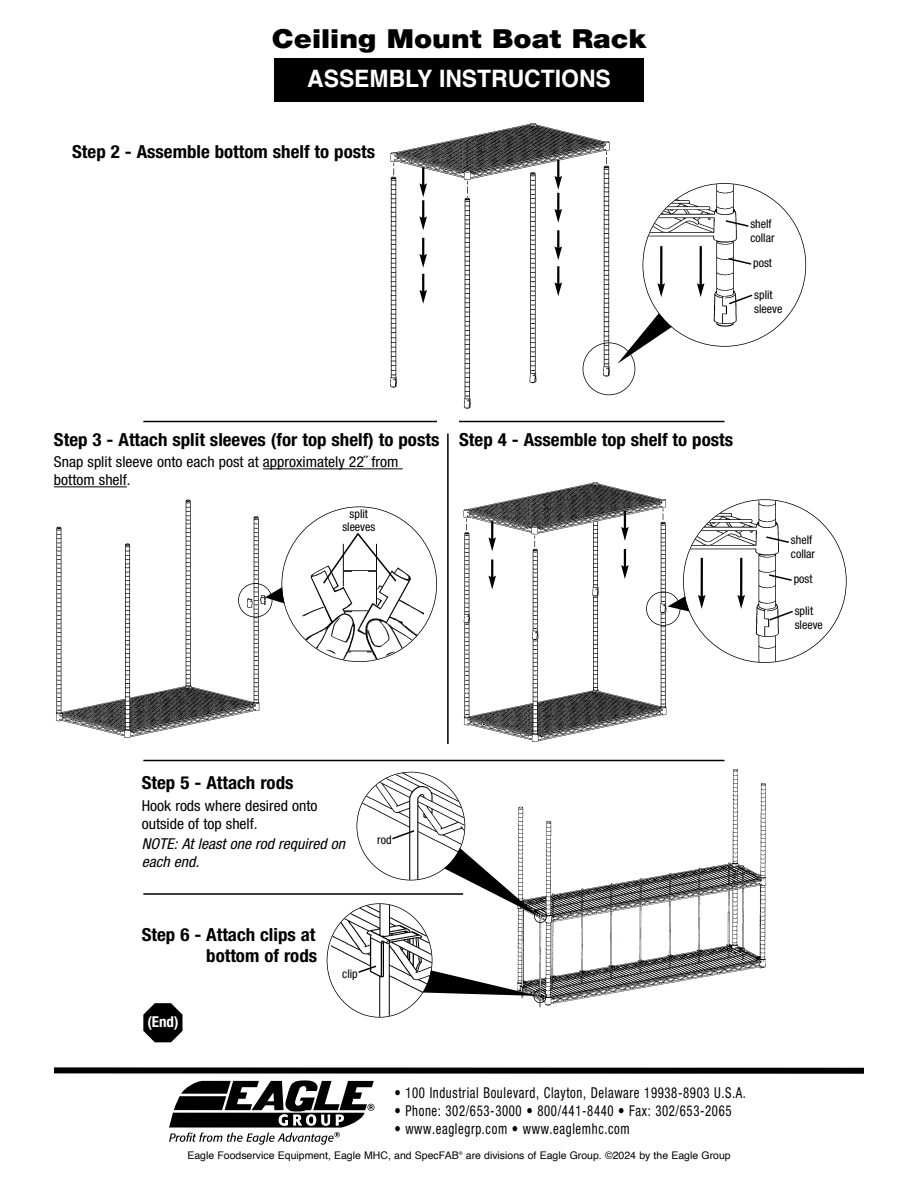
<style>
.page{position:relative;width:918px;height:1188px;background:#fff}
.page>*{position:absolute;margin:0;border:0;box-sizing:border-box;transform-origin:0 0}
.t1{font:900 26.25px "Helvetica Neue LT Pro";color:#000;scale:1.1 1}
.t2{font:700 24px "Helvetica";color:#fff;scale:.95 1}
.t3{font:700 condensed 18px/21.6px "Helvetica Neue LT Pro";color:#000;text-align:right;scale:1.05 1}
.t4{font:condensed 15px "Helvetica Neue LT Pro";letter-spacing:.05em;color:#000;scale:.85 1}
.t5{font:condensed 15px/18px "Helvetica Neue LT Pro";color:#000;scale:1.05 1}
.t6{font:italic condensed 15px/18px "Helvetica Neue LT Pro";color:#000;scale:1.05 1}
.t7{font:700 condensed 15px "Helvetica Neue LT Pro";color:#fff}
.t8{font:condensed 12px/14.4px "Helvetica Neue LT Pro";color:#000}
.t9{font:10.5px "Helvetica";color:#000}
</style>
<div class="page">
<img style="left:517px;top:769px;width:250px;height:239px">
<div style="left:534px;top:989px;width:13px;height:14px;border:2px solid #000;border-radius:50%"></div>
<div style="left:534px;top:909px;width:13px;height:14px;border:2px solid #000;border-radius:50%"></div>
<img style="left:390px;top:123px;width:229px;height:286px">
<img style="left:55px;top:499px;width:212px;height:239px">
<img style="left:463px;top:482px;width:211px;height:260px">
<div style="left:583px;top:342px;width:52px;height:53px;border:2px solid #000;border-radius:50%"></div>
<svg style="left:617px;top:306px;width:27px;height:58px"></svg>
<img style="left:643px;top:184px;width:111px;height:162px">
<svg style="left:657px;top:244px;width:8px;height:53px"></svg>
<svg style="left:697px;top:244px;width:7px;height:53px"></svg>
<svg style="left:555px;top:160px;width:7px;height:63px"></svg>
<svg style="left:419px;top:167px;width:8px;height:63px"></svg>
<svg style="left:555px;top:230px;width:7px;height:30px"></svg>
<svg style="left:419px;top:238px;width:8px;height:30px"></svg>
<svg style="left:555px;top:266px;width:7px;height:30px"></svg>
<svg style="left:419px;top:274px;width:8px;height:30px"></svg>
<svg style="left:488px;top:521px;width:8px;height:30px"></svg>
<svg style="left:621px;top:511px;width:8px;height:30px"></svg>
<svg style="left:488px;top:560px;width:8px;height:30px"></svg>
<svg style="left:621px;top:549px;width:8px;height:30px"></svg>
<svg style="left:727px;top:257px;width:26px;height:9px"></svg>
<svg style="left:724px;top:219px;width:26px;height:9px"></svg>
<svg style="left:727px;top:293px;width:27px;height:13px"></svg>
<hr style="left:263px;top:468px;width:136px;height:1px;background:#000">
<hr style="left:54px;top:486px;width:73px;height:1px;background:#000">
<div style="left:238px;top:583px;width:34px;height:34px;border:2px solid #000;border-radius:50%"></div>
<svg style="left:265px;top:584px;width:20px;height:21px"></svg>
<div style="left:646px;top:592px;width:34px;height:34px;border:2px solid #000;border-radius:50%"></div>
<svg style="left:436px;top:841px;width:103px;height:75px"></svg>
<div style="left:282px;top:507px;width:154px;height:154px;background:#fff;border-radius:50%"></div>
<img style="left:302px;top:523px;width:122px;height:138px">
<svg style="left:322px;top:531px;width:76px;height:54px"></svg>
<hr style="left:459px;top:421px;width:265px;height:1px;background:#000">
<hr style="left:143px;top:421px;width:294px;height:1px;background:#000">
<hr style="left:447px;top:434px;width:2px;height:310px;background:#000">
<hr style="left:143px;top:760px;width:581px;height:1px;background:#000">
<hr style="left:143px;top:893px;width:320px;height:2px;background:#000">
<img style="left:687px;top:501px;width:108px;height:161px">
<svg style="left:668px;top:556px;width:37px;height:58px"></svg>
<svg style="left:737px;top:556px;width:8px;height:452px"></svg>
<svg style="left:767px;top:573px;width:26px;height:9px"></svg>
<svg style="left:765px;top:535px;width:26px;height:9px"></svg>
<svg style="left:768px;top:610px;width:27px;height:12px"></svg>
<img style="left:357px;top:773px;width:108px;height:107px;border-radius:50%">
<div style="left:357px;top:772px;width:108px;height:109px;border:2px solid #000;border-radius:50%"></div>
<img style="left:331px;top:904px;width:101px;height:113px">
<div style="left:327px;top:903px;width:105px;height:115px;border:2px solid #000;border-radius:50%"></div>
<svg style="left:391px;top:829px;width:25px;height:12px"></svg>
<svg style="left:357px;top:963px;width:182px;height:33px"></svg>
<svg style="left:143px;top:1003px;width:40px;height:39px"></svg>
<svg style="left:169px;top:1080px;width:206px;height:65px"></svg>
<div style="left:54px;top:1067px;width:810px;height:7px;background:#000"></div>
<div style="left:274px;top:58px;width:370px;height:44px;background:#000"></div>
<h1 class="t1" style="left:272px;top:24px;width:342px">Ceiling Mount Boat Rack</h1>
<h2 class="t2" style="left:307px;top:68px;width:321px">ASSEMBLY INSTRUCTIONS</h2>
<p class="t3" style="left:72px;top:143px;width:290px">Step 2 - Assemble bottom shelf to posts</p>
<p class="t8" style="left:750px;top:217px;width:26px">shelf collar</p>
<p class="t8" style="left:753px;top:256px;width:20px">post</p>
<p class="t8" style="left:754px;top:288px;width:30px">split sleeve</p>
<p class="t3" style="left:54px;top:430px;width:369px">Step 3 - Attach split sleeves (for top shelf) to posts</p>
<p class="t5" style="left:54px;top:454px;width:330px">Snap split sleeve onto each post at approximately 22˝ from bottom shelf.</p>
<p class="t8" style="left:342px;top:508px;width:35px;line-height:13.5px;text-align:center">split sleeves</p>
<p class="t3" style="left:459px;top:430px;width:262px">Step 4 - Assemble top shelf to posts</p>
<p class="t8" style="left:791px;top:534px;width:26px">shelf collar</p>
<p class="t8" style="left:794px;top:572px;width:20px">post</p>
<p class="t8" style="left:795px;top:604px;width:30px">split sleeve</p>
<p class="t3" style="left:142px;top:774px;width:146px">Step 5 - Attach rods</p>
<p class="t5" style="left:142px;top:798px;width:169px">Hook rods where desired onto outside of top shelf.</p>
<p class="t6" style="left:142px;top:836px;width:195px">NOTE: At least one rod required on each end.</p>
<p class="t8" style="left:377px;top:834px;width:16px">rod</p>
<p class="t3" style="left:142px;top:925px;width:169px">Step 6 - Attach clips at bottom of rods</p>
<p class="t7" style="left:147px;top:1017px;width:33px">(End)</p>
<p class="t8" style="left:342px;top:967px;width:17px">clip</p>
<p class="t4" style="left:394px;top:1087px;width:415px">• 100 Industrial Boulevard, Clayton, Delaware 19938-8903 U.S.A.</p>
<p class="t4" style="left:394px;top:1105px;width:398px">• Phone: 302/653-3000 • 800/441-8440 • Fax: 302/653-2065</p>
<p class="t4" style="left:394px;top:1123px;width:278px">• www.eaglegrp.com • www.eaglemhc.com</p>
<p class="t9" style="left:187px;top:1151px;width:545px">Eagle Foodservice Equipment, Eagle MHC, and SpecFAB<sup>®</sup> are divisions of Eagle Group. ©2024 by the Eagle Group</p>
</div>
